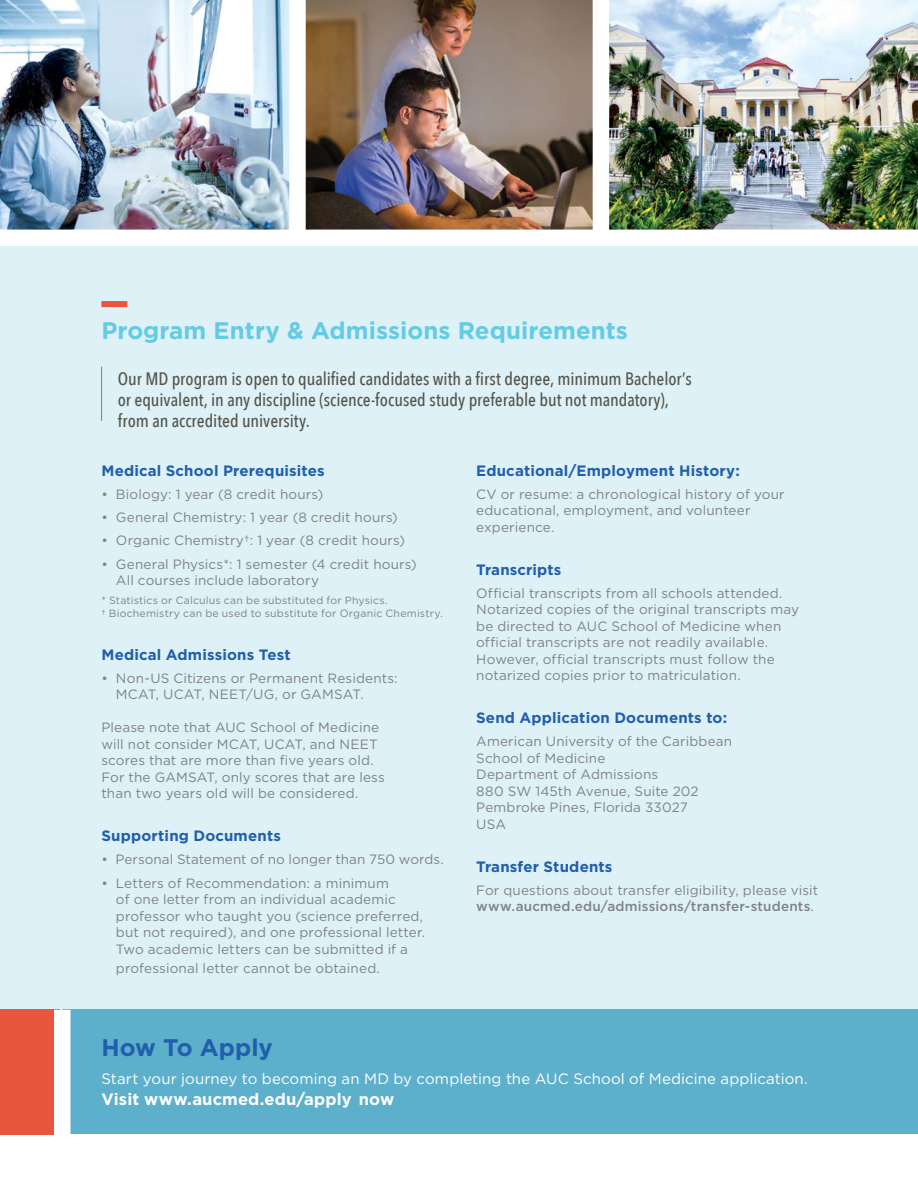
<style>
.page{position:relative;width:918px;height:1188px;background:#fff}
.page>*{position:absolute;margin:0;border:0;box-sizing:border-box;transform-origin:0 0}
.t1{font:700 24px "Gotham HTF";color:#65cbe5}
.t2{font:700 24px "Gotham HTF";color:#215eac}
.t3{font:500 18px/21px "Avenir Next Condensed";letter-spacing:-.005em;color:#55554b}
.t4{font:700 16.5px "Gotham HTF";letter-spacing:.01em;color:#fff}
.t5{font:700 15px "Gotham HTF";letter-spacing:.01em;color:#215eac}
.t6{font:15px "Gotham HTF";letter-spacing:.005em;color:#fff}
.t7{font:13.5px/16.5px "Gotham HTF";letter-spacing:.01em;color:#808285}
.t8{font:10.5px "Gotham HTF";letter-spacing:.02em;color:#808285}
.s1{font-weight:500}
</style>
<div class="page">
<div style="left:0;top:238px;width:918px;height:896px;background:#ddf1f7"></div>
<img style="left:0;top:0;width:289px;height:230px">
<img style="left:609px;top:0;width:309px;height:230px">
<img style="left:306px;top:0;width:287px;height:230px">
<hr style="left:101px;top:367px;width:1px;height:54px;background:#808285">
<div style="left:101px;top:301px;width:26px;height:6px;background:#e9553d"></div>
<div style="left:0;top:230px;width:918px;height:16px;background:#fff"></div>
<div style="left:0;top:1010px;width:59px;height:125px;background:#e9553d"></div>
<div style="left:63px;top:1010px;width:855px;height:124px;background:#5db0cb"></div>
<div style="left:54px;top:1010px;width:17px;height:128px;background:#fff"></div>
<h2 class="t1" style="left:101px;top:317px;width:528px">Program Entry &amp; Admissions Requirements</h2>
<p class="t3" style="left:118px;top:368px;width:575px">Our MD program is open to qualified candidates with a first degree, minimum Bachelor’s or equivalent, in any discipline (science-focused study preferable but not mandatory), from an accredited university.</p>
<p class="t5" style="left:101px;top:462px;width:225px">Medical School Prerequisites</p>
<p class="t7" style="left:101px;top:486px;width:223px">• Biology: 1 year (8 credit hours)</p>
<p class="t7" style="left:101px;top:509px;width:298px">• General Chemistry: 1 year (8 credit hours)</p>
<p class="t7" style="left:101px;top:532px;width:305px">• Organic Chemistry†: 1 year (8 credit hours)</p>
<p class="t7" style="left:116px;top:555px;width:302px;text-indent:-15px">• General Physics*: 1 semester (4 credit hours)<br>All courses include laboratory</p>
<p class="t8" style="left:101px;top:595px;width:288px">* Statistics or Calculus can be substituted for Physics.</p>
<p class="t8" style="left:101px;top:607px;width:343px">† Biochemistry can be used to substitute for Organic Chemistry.</p>
<p class="t5" style="left:101px;top:646px;width:191px">Medical Admissions Test</p>
<p class="t7" style="left:116px;top:670px;width:283px;text-indent:-15px">• Non-US Citizens or Permanent Residents:<br>MCAT, UCAT, NEET/UG, or GAMSAT.</p>
<p class="t7" style="left:101px;top:719px;width:285px">Please note that AUC School of Medicine will not consider MCAT, UCAT, and NEET scores that are more than fve years old.<br>For the GAMSAT, only scores that are less than two years old will be considered.</p>
<p class="t5" style="left:101px;top:827px;width:181px">Supporting Documents</p>
<p class="t7" style="left:101px;top:851px;width:344px">• Personal Statement of no longer than 750 words.</p>
<p class="t7" style="left:116px;top:875px;width:311px;text-indent:-15px">• Letters of Recommendation: a minimum<br>of one letter from an individual academic professor who taught you (science preferred, but not required), and one professional letter.<br>Two academic letters can be submitted if a</p>
<p class="t7" style="left:116px;top:960px;width:265px">professional letter cannot be obtained.</p>
<p class="t5" style="left:476px;top:462px;width:265px">Educational/Employment History:</p>
<p class="t7" style="left:476px;top:486px;width:310px">CV or resume: a chronological history of your educational, employment, and volunteer experience.</p>
<p class="t5" style="left:476px;top:561px;width:87px">Transcripts</p>
<p class="t7" style="left:476px;top:585px;width:324px">Offcial transcripts from all schools attended.<br>Notarized copies of the original transcripts may be directed to AUC School of Medicine when offcial transcripts are not readily available.<br>However, offcial transcripts must follow the notarized copies prior to matriculation.</p>
<p class="t5" style="left:476px;top:709px;width:252px">Send Application Documents to:</p>
<p class="t7" style="left:476px;top:733px;width:258px">American University of the Caribbean<br>School of Medicine<br>Department of Admissions<br>880 SW 145th Avenue, Suite 202<br>Pembroke Pines, Florida 33027<br>USA</p>
<p class="t5" style="left:476px;top:858px;width:138px">Transfer Students</p>
<p class="t7" style="left:476px;top:882px;width:343px">For questions about transfer eligibility, please visit <span class="s1">www.aucmed.edu/admissions/transfer-students</span>.</p>
<p class="t2" style="left:101px;top:1034px;width:173px">How To Apply</p>
<p class="t6" style="left:101px;top:1071px;width:708px">Start your journey to becoming an MD by completing the AUC School of Medicine application.</p>
<p class="t4" style="left:101px;top:1090px;width:294px">Visit www.aucmed.edu/apply now</p>
</div>
